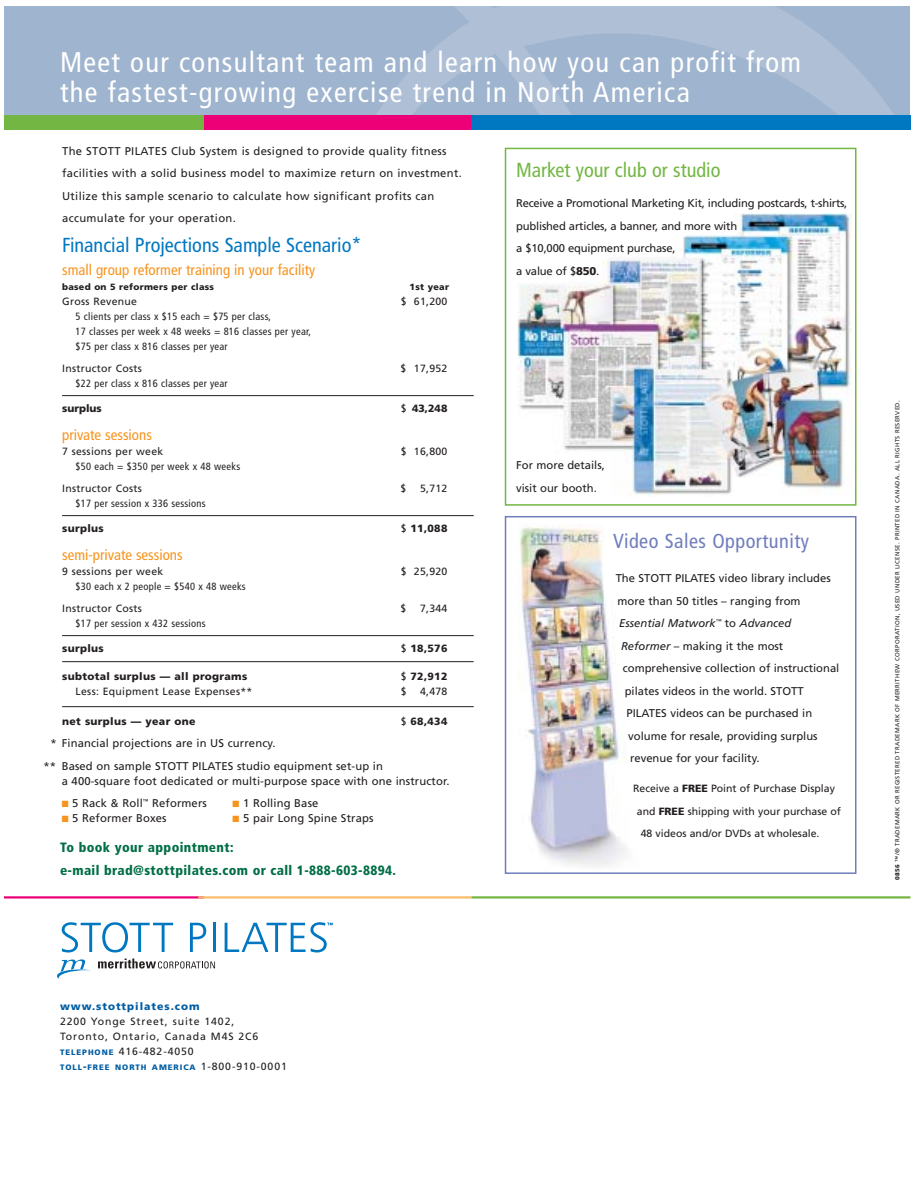
<style>
.page{position:relative;width:918px;height:1188px;background:#fff}
.page>*{position:absolute;margin:0;border:0;box-sizing:border-box;transform-origin:0 0}
.t1{font:condensed 28.5px/30px "Frutiger";letter-spacing:.05em;color:#fff}
.t2{font:condensed 20.25px "Frutiger";color:#0077c1}
.t3{font:condensed 20.25px "Frutiger";color:#73b643}
.t4{font:condensed 20.25px "Frutiger";letter-spacing:.025em;color:#707dbd}
.t5{font:condensed 15px "Frutiger";color:#f7941e}
.t6{font:900 condensed 13.5px/22.5px "Frutiger";letter-spacing:.025em;color:#006e45}
.t7{font:11.25px/22.5px "Frutiger";letter-spacing:.01em;color:#231f1f}
.t8{font:11.25px/22.5px "Frutiger";letter-spacing:.03em;color:#231f1f}
.t9{font:11.25px/22.5px "Frutiger";letter-spacing:-.015em;color:#231f1f}
.t10{font:italic 11.25px "Frutiger";color:#231f1f}
.t11{font:condensed 10.5px/15px "Frutiger";letter-spacing:.025em;color:#231f1f}
.t12{font:10.5px "Frutiger";letter-spacing:.03em;color:#231f1f}
.t13{font:10.5px "Frutiger";color:#231f1f}
.t14{font:900 10.5px "Frutiger";letter-spacing:.03em;color:#231f1f}
.t15{font:10.5px/15px "Frutiger";letter-spacing:.085em;color:#231f1f}
.t16{font:900 10.5px "Frutiger";letter-spacing:.09em;color:#005da3}
.t17{font:900 10.5px "Frutiger";color:#231f1f}
.t18{font:900 9px "Frutiger";letter-spacing:.03em;color:#231f1f}
.t19{font:900 7.8px "Frutiger";letter-spacing:.12em;color:#005da3}
.t20{font:6px "Frutiger";letter-spacing:.055em;color:#231f1f}
.s1{font-weight:400}
.s2{color:#f7941e}
.s3{font-weight:900;font-size:7.8px;color:#005da3}
.s4{font-size:10.5px}
.s5{font-weight:400;font-size:10.5px;color:#231f1f}
.s6{font-weight:900}
.s7{font-style:normal}
.s8{font-style:italic}
</style>
<div class="page">
<img style="left:517px;top:214px;width:335px;height:282px">
<hr style="left:4px;top:896px;width:200px;height:3px;background:#ed0077">
<hr style="left:198px;top:896px;width:273px;height:3px;background:#fcbb6c">
<hr style="left:471px;top:896px;width:439px;height:3px;background:#73b643">
<div style="left:505px;top:516px;width:351px;height:358px;border:2px solid #707dbd"></div>
<hr style="left:62px;top:395px;width:412px;height:1px;background:#231f1f">
<hr style="left:62px;top:515px;width:412px;height:1px;background:#231f1f">
<hr style="left:62px;top:635px;width:412px;height:1px;background:#231f1f">
<hr style="left:62px;top:661px;width:412px;height:1px;background:#231f1f">
<hr style="left:62px;top:706px;width:412px;height:1px;background:#231f1f">
<img style="left:4px;top:6px;width:906px;height:110px">
<div style="left:198px;top:116px;width:273px;height:14px;background:#ed0077"></div>
<div style="left:4px;top:116px;width:200px;height:14px;background:#73b643"></div>
<div style="left:471px;top:116px;width:439px;height:14px;background:#0077c1"></div>
<svg style="left:62px;top:922px;width:111px;height:31px"></svg>
<svg style="left:190px;top:923px;width:16px;height:29px"></svg>
<hr style="left:213px;top:923px;width:3px;height:29px;background:#0077c1">
<svg style="left:225px;top:922px;width:108px;height:31px"></svg>
<svg style="left:98px;top:959px;width:117px;height:10px"></svg>
<svg style="left:57px;top:959px;width:34px;height:20px"></svg>
<div style="left:505px;top:148px;width:351px;height:358px;border:2px solid #73b643"></div>
<img style="left:519px;top:527px;width:109px;height:339px">
<h1 class="t1" style="left:60px;top:49px;width:743px">Meet our consultant team and learn how you can profit from the fastest-growing exercise trend in North America</h1>
<p class="t8" style="left:62px;top:140px;width:401px">The STOTT PILATES Club System is designed to provide quality fitness facilities with a solid business model to maximize return on investment.<br>Utilize this sample scenario to calculate how significant profits can accumulate for your operation.</p>
<h2 class="t2" style="left:62px;top:237px;width:301px">Financial Projections Sample Scenario*</h2>
<h3 class="t5" style="left:62px;top:263px;width:255px">small group reformer training in your facility</h3>
<p class="t18" style="left:62px;top:283px;width:153px">based on 5 reformers per class</p>
<p class="t18" style="left:410px;top:283px;width:41px">1st year</p>
<p class="t12" style="left:62px;top:297px;width:76px">Gross Revenue</p>
<p class="t12" style="left:401px;top:297px;width:48px">$ 61,200</p>
<p class="t11" style="left:76px;top:309px;width:237px">5 clients per class x $15 each = $75 per class,<br>17 classes per week x 48 weeks = 816 classes per year, $75 per class x 816 classes per year</p>
<p class="t12" style="left:62px;top:364px;width:81px">Instructor Costs</p>
<p class="t12" style="left:401px;top:364px;width:48px">$ 17,952</p>
<p class="t11" style="left:76px;top:377px;width:154px">$22 per class x 816 classes per year</p>
<p class="t17" style="left:62px;top:404px;width:41px">surplus</p>
<p class="t14" style="left:401px;top:404px;width:48px"><span class="s1">$</span> 43,248</p>
<h3 class="t5" style="left:62px;top:428px;width:91px">private sessions</h3>
<p class="t12" style="left:62px;top:447px;width:103px">7 sessions per week</p>
<p class="t12" style="left:401px;top:447px;width:48px">$ 16,800</p>
<p class="t11" style="left:76px;top:459px;width:166px">$50 each = $350 per week x 48 weeks</p>
<p class="t12" style="left:62px;top:484px;width:81px">Instructor Costs</p>
<p class="t12" style="left:401px;top:484px;width:7px">$</p>
<p class="t12" style="left:420px;top:484px;width:29px">5,712</p>
<p class="t11" style="left:76px;top:497px;width:132px">$17 per session x 336 sessions</p>
<p class="t14" style="left:62px;top:524px;width:43px">surplus</p>
<p class="t14" style="left:401px;top:524px;width:48px"><span class="s1">$</span> 11,088</p>
<h3 class="t5" style="left:62px;top:548px;width:122px">semi-private sessions</h3>
<p class="t12" style="left:62px;top:567px;width:103px">9 sessions per week</p>
<p class="t12" style="left:401px;top:567px;width:48px">$ 25,920</p>
<p class="t11" style="left:76px;top:579px;width:172px">$30 each x 2 people = $540 x 48 weeks</p>
<p class="t12" style="left:62px;top:604px;width:81px">Instructor Costs</p>
<p class="t12" style="left:401px;top:604px;width:7px">$</p>
<p class="t12" style="left:420px;top:604px;width:29px">7,344</p>
<p class="t11" style="left:76px;top:617px;width:132px">$17 per session x 432 sessions</p>
<p class="t14" style="left:62px;top:644px;width:43px">surplus</p>
<p class="t14" style="left:401px;top:644px;width:48px"><span class="s1">$</span> 18,576</p>
<p class="t14" style="left:62px;top:672px;width:187px">subtotal surplus — all programs</p>
<p class="t14" style="left:401px;top:672px;width:48px"><span class="s1">$</span> 72,912</p>
<p class="t12" style="left:76px;top:687px;width:178px">Less: Equipment Lease Expenses**</p>
<p class="t12" style="left:401px;top:687px;width:7px">$</p>
<p class="t12" style="left:420px;top:687px;width:29px">4,478</p>
<p class="t14" style="left:62px;top:717px;width:135px">net surplus — year one</p>
<p class="t14" style="left:401px;top:717px;width:48px"><span class="s1">$</span> 68,434</p>
<p class="t7" style="left:43px;top:733px;width:341px;text-indent:7px">* Financial projections are in US currency.<br>** Based on sample STOTT PILATES studio equipment set-up in</p>
<p class="t7" style="left:62px;top:770px;width:390px">a 400-square foot dedicated or multi-purpose space with one instructor.</p>
<p class="t7" style="left:62px;top:793px;width:147px"><span class="s2">■</span> 5 Rack &amp; Roll<sup>™</sup> Reformers</p>
<p class="t7" style="left:232px;top:793px;width:87px"><span class="s2">■</span> 1 Rolling Base</p>
<p class="t7" style="left:62px;top:808px;width:106px"><span class="s2">■</span> 5 Reformer Boxes</p>
<p class="t7" style="left:232px;top:808px;width:142px"><span class="s2">■</span> 5 pair Long Spine Straps</p>
<p class="t6" style="left:60px;top:837px;width:338px">To book your appointment:<br>e-mail brad@stottpilates.com or call 1-888-603-8894.</p>
<p class="t16" style="left:60px;top:1002px;width:141px">www.stottpilates.com</p>
<p class="t15" style="left:60px;top:1014px;width:200px">2200 Yonge Street, suite 1402,<br>Toronto, Ontario, Canada M4S 2C6<br><span class="s3">TELEPHONE</span> 416-482-4050</p>
<p class="t19" style="left:60px;top:1064px;width:228px">TOLL<span class="s4">-</span>FREE NORTH AMERICA <span class="s5">1-800-910-0001</span></p>
<h2 class="t3" style="left:516px;top:162px;width:206px">Market your club or studio</h2>
<p class="t9" style="left:516px;top:193px;width:333px">Receive a Promotional Marketing Kit, including postcards, t-shirts, published articles, a banner, and more with<br>a $10,000 equipment purchase,<br>a value of $<span class="s6">850</span>.</p>
<p class="t7" style="left:516px;top:455px;width:90px">For more details, visit our booth.</p>
<h2 class="t4" style="left:613px;top:533px;width:198px">Video Sales Opportunity</h2>
<p class="t7" style="left:616px;top:568px;width:217px">The STOTT PILATES video library includes</p>
<p class="t7" style="left:617px;top:590px;width:185px">more than 50 titles – ranging from</p>
<p class="t10" style="left:619px;top:619px;width:174px">Essential Matwork<sup>™</sup> <span class="s7">to</span> Advanced</p>
<p class="t7" style="left:621px;top:635px;width:164px"><span class="s8">Reformer</span> – making it the most</p>
<p class="t7" style="left:623px;top:658px;width:218px">comprehensive collection of instructional</p>
<p class="t7" style="left:625px;top:680px;width:181px">pilates videos in the world. STOTT</p>
<p class="t7" style="left:627px;top:703px;width:187px">PILATES videos can be purchased in</p>
<p class="t7" style="left:628px;top:725px;width:191px">volume for resale, providing surplus</p>
<p class="t7" style="left:630px;top:748px;width:131px">revenue for your facility.</p>
<p class="t13" style="left:633px;top:784px;width:203px">Receive a <span class="s6">FREE</span> Point of Purchase Display</p>
<p class="t13" style="left:637px;top:807px;width:206px">and <span class="s6">FREE</span> shipping with your purchase of</p>
<p class="t13" style="left:641px;top:829px;width:180px">48 videos and/or DVDs at wholesale.</p>
<p class="t20" style="left:895px;top:880px;width:481px;rotate:-90deg"><span class="s6">0856</span> ™/® TRADEMARK OR REGISTERED TRADEMARK OF MERRITHEW CORPORATION, USED UNDER LICENSE. PRINTED IN CANADA. ALL RIGHTS RESERVED.</p>
</div>
